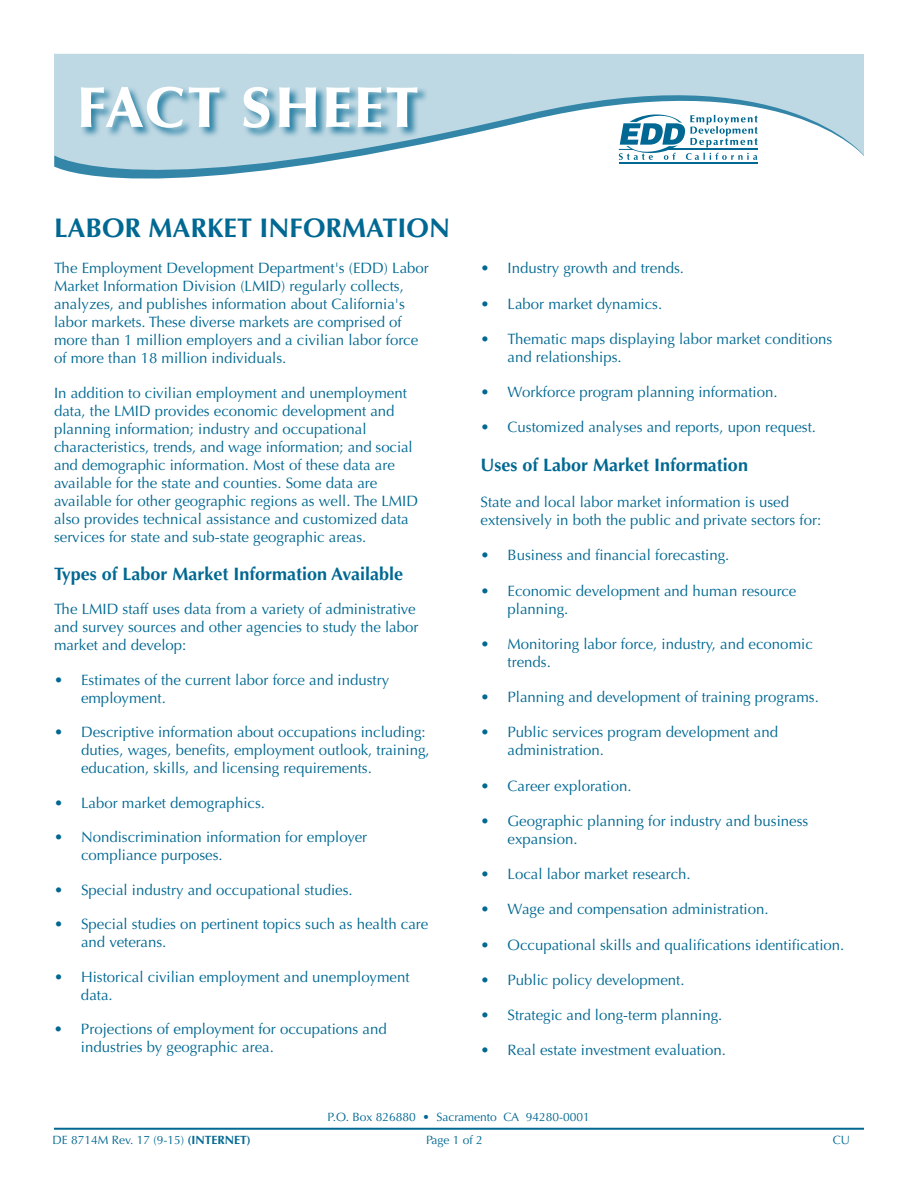
<style>
.page{position:relative;width:918px;height:1188px;background:#fff}
.page>*{position:absolute;margin:0;border:0;box-sizing:border-box;transform-origin:0 0}
.t1{font:700 27px "Optima";color:#006892}
.t2{font:700 18px "Optima";color:#006892}
.t3{font:15px/18px "Optima";color:#006892}
.t4{font:12px "Optima";color:#006892}
.s1{font-weight:700}
</style>
<div class="page">
<svg style="left:54px;top:54px;width:810px;height:125px;fill:#bfd9e4"></svg>
<hr style="left:54px;top:1128px;width:810px;height:2px;background:#006892">
<div style="left:81px;top:86px;width:348px;height:53px;background:#006892;opacity:.75"></div>
<svg style="left:81px;top:87px;width:337px;height:41px"></svg>
<h1 class="t1" style="left:54px;top:212px;width:398px">LABOR MARKET INFORMATION</h1>
<p class="t3" style="left:54px;top:259px;width:376px">The Employment Development Department's (EDD) Labor Market Information Division (LMID) regularly collects, analyzes, and publishes information about California's labor markets. These diverse markets are comprised of more than 1 million employers and a civilian labor force of more than 18 million individuals.</p>
<p class="t3" style="left:54px;top:384px;width:366px">In addition to civilian employment and unemployment data, the LMID provides economic development and planning information; industry and occupational characteristics, trends, and wage information; and social and demographic information. Most of these data are available for the state and counties. Some data are available for other geographic regions as well. The LMID also provides technical assistance and customized data services for state and sub-state geographic areas.</p>
<p class="t2" style="left:54px;top:563px;width:351px">Types of Labor Market Information Available</p>
<p class="t3" style="left:54px;top:601px;width:366px">The LMID staff uses data from a variety of administrative and survey sources and other agencies to study the labor market and develop:</p>
<p class="t3" style="left:81px;top:671px;width:310px;text-indent:-27px">• Estimates of the current labor force and industry employment.</p>
<p class="t3" style="left:81px;top:724px;width:350px;text-indent:-27px">• Descriptive information about occupations including: duties, wages, benefits, employment outlook, training, education, skills, and licensing requirements.</p>
<p class="t3" style="left:54px;top:794px;width:213px">• Labor market demographics.</p>
<p class="t3" style="left:81px;top:829px;width:288px;text-indent:-27px">• Nondiscrimination information for employer compliance purposes.</p>
<p class="t3" style="left:54px;top:881px;width:300px">• Special industry and occupational studies.</p>
<p class="t3" style="left:81px;top:916px;width:349px;text-indent:-27px">• Special studies on pertinent topics such as health care and veterans.</p>
<p class="t3" style="left:81px;top:968px;width:330px;text-indent:-27px">• Historical civilian employment and unemployment data.</p>
<p class="t3" style="left:81px;top:1021px;width:307px;text-indent:-27px">• Projections of employment for occupations and industries by geographic area.</p>
<p class="t3" style="left:481px;top:259px;width:205px">• Industry growth and trends.</p>
<p class="t3" style="left:481px;top:295px;width:183px">• Labor market dynamics.</p>
<p class="t3" style="left:508px;top:330px;width:326px;text-indent:-27px">• Thematic maps displaying labor market conditions and relationships.</p>
<p class="t3" style="left:481px;top:383px;width:298px">• Workforce program planning information.</p>
<p class="t3" style="left:481px;top:418px;width:337px">• Customized analyses and reports, upon request.</p>
<p class="t2" style="left:481px;top:455px;width:269px">Uses of Labor Market Information</p>
<p class="t3" style="left:481px;top:493px;width:342px">State and local labor market information is used extensively in both the public and private sectors for:</p>
<p class="t3" style="left:481px;top:547px;width:250px">• Business and financial forecasting.</p>
<p class="t3" style="left:508px;top:582px;width:290px;text-indent:-27px">• Economic development and human resource planning.</p>
<p class="t3" style="left:508px;top:635px;width:307px;text-indent:-27px">• Monitoring labor force, industry, and economic trends.</p>
<p class="t3" style="left:481px;top:688px;width:340px">• Planning and development of training programs.</p>
<p class="t3" style="left:508px;top:724px;width:272px;text-indent:-27px">• Public services program development and administration.</p>
<p class="t3" style="left:481px;top:777px;width:153px">• Career exploration.</p>
<p class="t3" style="left:508px;top:812px;width:302px;text-indent:-27px">• Geographic planning for industry and business expansion.</p>
<p class="t3" style="left:481px;top:865px;width:211px">• Local labor market research.</p>
<p class="t3" style="left:481px;top:901px;width:290px">• Wage and compensation administration.</p>
<p class="t3" style="left:481px;top:936px;width:365px">• Occupational skills and qualifications identification.</p>
<p class="t3" style="left:481px;top:971px;width:206px">• Public policy development.</p>
<p class="t3" style="left:481px;top:1006px;width:243px">• Strategic and long-term planning.</p>
<p class="t3" style="left:481px;top:1042px;width:247px">• Real estate investment evaluation.</p>
<p class="t4" style="left:328px;top:1110px;width:264px">P.O. Box 826880 • Sacramento CA 94280-0001</p>
<p class="t4" style="left:52px;top:1133px;width:200px">DE 8714M Rev. 17 (9-15) <span class="s1">(INTERNET)</span></p>
<p class="t4" style="left:426px;top:1133px;width:58px">Page 1 of 2</p>
<p class="t4" style="left:833px;top:1133px;width:19px">CU</p>
</div>
